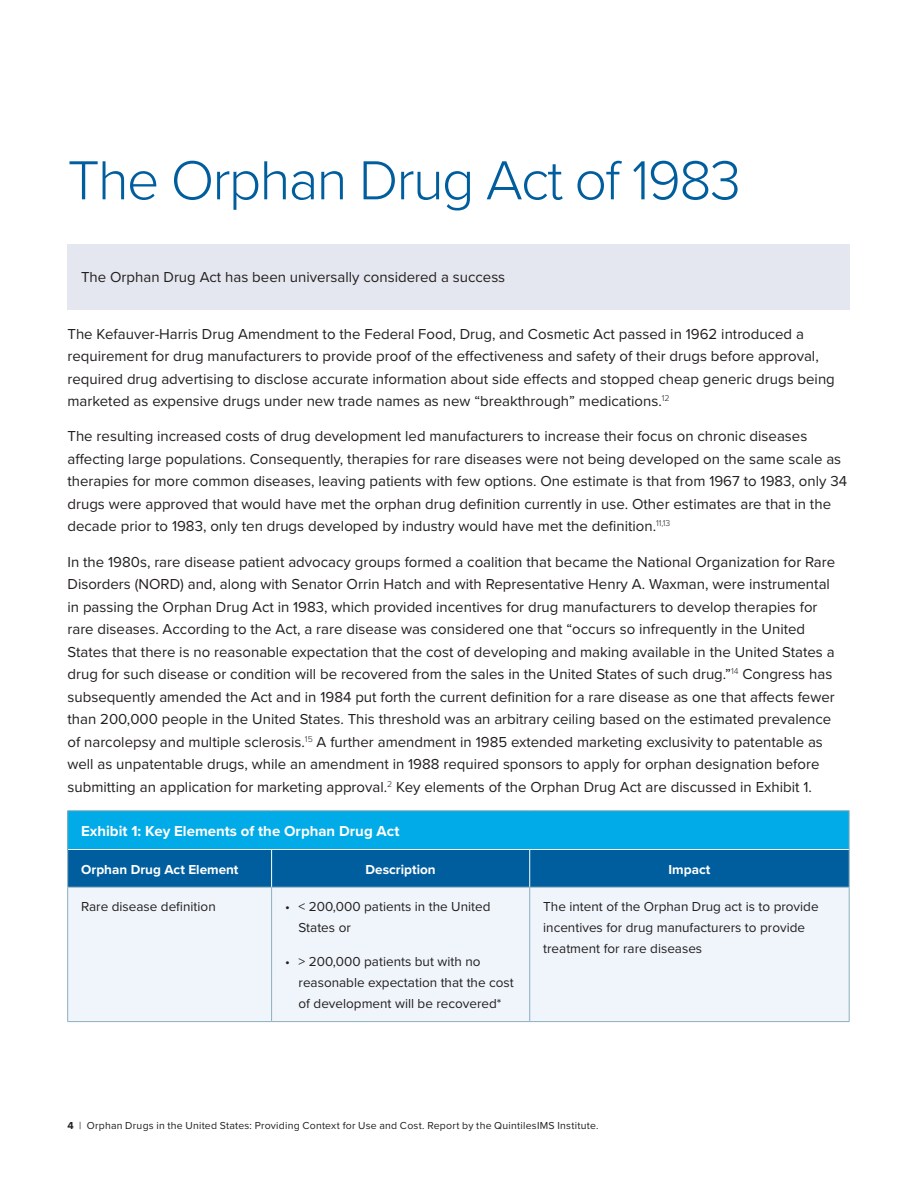
<style>
.page{position:relative;width:918px;height:1188px;background:#fff}
.page>*{position:absolute;margin:0;border:0;box-sizing:border-box;transform-origin:0 0}
.t1{font:300 57px "Proxima Nova";letter-spacing:-.03em;color:#005e9e}
.t2{font:15px/22.5px "Proxima Nova";color:#231f20}
.t3{font:700 15px "Proxima Nova";color:#fff}
.t4{font:13.5px/21px "Proxima Nova";color:#231f20}
.t5{font:700 13.5px "Proxima Nova";color:#fff}
.t6{font:10.5px "Proxima Nova";letter-spacing:.02em;color:#231f20}
.s1{font-weight:700}
</style>
<div class="page">
<div style="left:68px;top:244px;width:782px;height:65px;background:#e5e7f0"></div>
<div style="left:68px;top:811px;width:781px;height:39px;background:#00abe7"></div>
<div style="left:68px;top:850px;width:781px;height:37px;background:#005e9e"></div>
<div style="left:68px;top:888px;width:781px;height:133px;background:#eff5fb"></div>
<hr style="left:68px;top:849px;width:204px;height:1px;background:#fff">
<hr style="left:272px;top:849px;width:258px;height:1px;background:#fff">
<hr style="left:271px;top:850px;width:1px;height:37px;background:#fff">
<hr style="left:530px;top:849px;width:319px;height:1px;background:#fff">
<hr style="left:529px;top:850px;width:1px;height:37px;background:#fff">
<hr style="left:68px;top:810px;width:204px;height:1px;background:#8dafbf">
<hr style="left:67px;top:811px;width:1px;height:39px;background:#8dafbf">
<hr style="left:272px;top:810px;width:258px;height:1px;background:#8dafbf">
<hr style="left:530px;top:810px;width:319px;height:1px;background:#8dafbf">
<hr style="left:849px;top:811px;width:1px;height:39px;background:#8dafbf">
<hr style="left:67px;top:850px;width:1px;height:37px;background:#8dafbf">
<hr style="left:849px;top:850px;width:1px;height:37px;background:#8dafbf">
<hr style="left:68px;top:887px;width:204px;height:1px;background:#8dafbf">
<hr style="left:67px;top:887px;width:1px;height:134px;background:#8dafbf">
<hr style="left:272px;top:887px;width:258px;height:1px;background:#8dafbf">
<hr style="left:271px;top:887px;width:1px;height:134px;background:#8dafbf">
<hr style="left:530px;top:887px;width:319px;height:1px;background:#8dafbf">
<hr style="left:529px;top:887px;width:1px;height:134px;background:#8dafbf">
<hr style="left:849px;top:887px;width:1px;height:134px;background:#8dafbf">
<hr style="left:68px;top:1021px;width:204px;height:1px;background:#8dafbf">
<hr style="left:272px;top:1021px;width:258px;height:1px;background:#8dafbf">
<hr style="left:530px;top:1021px;width:319px;height:1px;background:#8dafbf">
<h1 class="t1" style="left:68px;top:138px;width:675px">The Orphan Drug Act of 1983</h1>
<p class="t2" style="left:81px;top:266px;width:426px">The Orphan Drug Act has been universally considered a success</p>
<p class="t2" style="left:68px;top:322px;width:769px">The Kefauver-Harris Drug Amendment to the Federal Food, Drug, and Cosmetic Act passed in 1962 introduced a requirement for drug manufacturers to provide proof of the effectiveness and safety of their drugs before approval, required drug advertising to disclose accurate information about side effects and stopped cheap generic drugs being marketed as expensive drugs under new trade names as new “breakthrough” medications.<sup>12</sup></p>
<p class="t2" style="left:68px;top:425px;width:781px">The resulting increased costs of drug development led manufacturers to increase their focus on chronic diseases affecting large populations. Consequently, therapies for rare diseases were not being developed on the same scale as therapies for more common diseases, leaving patients with few options. One estimate is that from 1967 to 1983, only 34 drugs were approved that would have met the orphan drug definition currently in use. Other estimates are that in the decade prior to 1983, only ten drugs developed by industry would have met the definition.<sup>11,13</sup></p>
<p class="t2" style="left:67px;top:550px;width:769px">In the 1980s, rare disease patient advocacy groups formed a coalition that became the National Organization for Rare Disorders (NORD) and, along with Senator Orrin Hatch and with Representative Henry A. Waxman, were instrumental in passing the Orphan Drug Act in 1983, which provided incentives for drug manufacturers to develop therapies for rare diseases. According to the Act, a rare disease was considered one that “occurs so infrequently in the United States that there is no reasonable expectation that the cost of developing and making available in the United States a drug for such disease or condition will be recovered from the sales in the United States of such drug.”<sup>14</sup> Congress has subsequently amended the Act and in 1984 put forth the current definition for a rare disease as one that affects fewer than 200,000 people in the United States. This threshold was an arbitrary ceiling based on the estimated prevalence of narcolepsy and multiple sclerosis.<sup>15</sup> A further amendment in 1985 extended marketing exclusivity to patentable as well as unpatentable drugs, while an amendment in 1988 required sponsors to apply for orphan designation before submitting an application for marketing approval.<sup>2</sup> Key elements of the Orphan Drug Act are discussed in Exhibit 1.</p>
<p class="t3" style="left:81px;top:820px;width:320px">Exhibit 1: Key Elements of the Orphan Drug Act</p>
<p class="t5" style="left:81px;top:859px;width:159px">Orphan Drug Act Element</p>
<p class="t5" style="left:366px;top:859px;width:72px">Description</p>
<p class="t5" style="left:669px;top:859px;width:43px">Impact</p>
<p class="t4" style="left:81px;top:896px;width:136px">Rare disease definition</p>
<p class="t4" style="left:299px;top:896px;width:193px;text-indent:-14px">• &lt; 200,000 patients in the United<br>States or</p>
<p class="t4" style="left:299px;top:951px;width:217px;text-indent:-14px">• &gt; 200,000 patients but with no reasonable expectation that the cost of development will be recovered*</p>
<p class="t4" style="left:543px;top:896px;width:277px">The intent of the Orphan Drug act is to provide incentives for drug manufacturers to provide treatment for rare diseases</p>
<p class="t6" style="left:68px;top:1117px;width:532px"><span class="s1">4</span> | Orphan Drugs in the United States: Providing Context for Use and Cost. Report by the QuintilesIMS Institute.</p>
</div>
